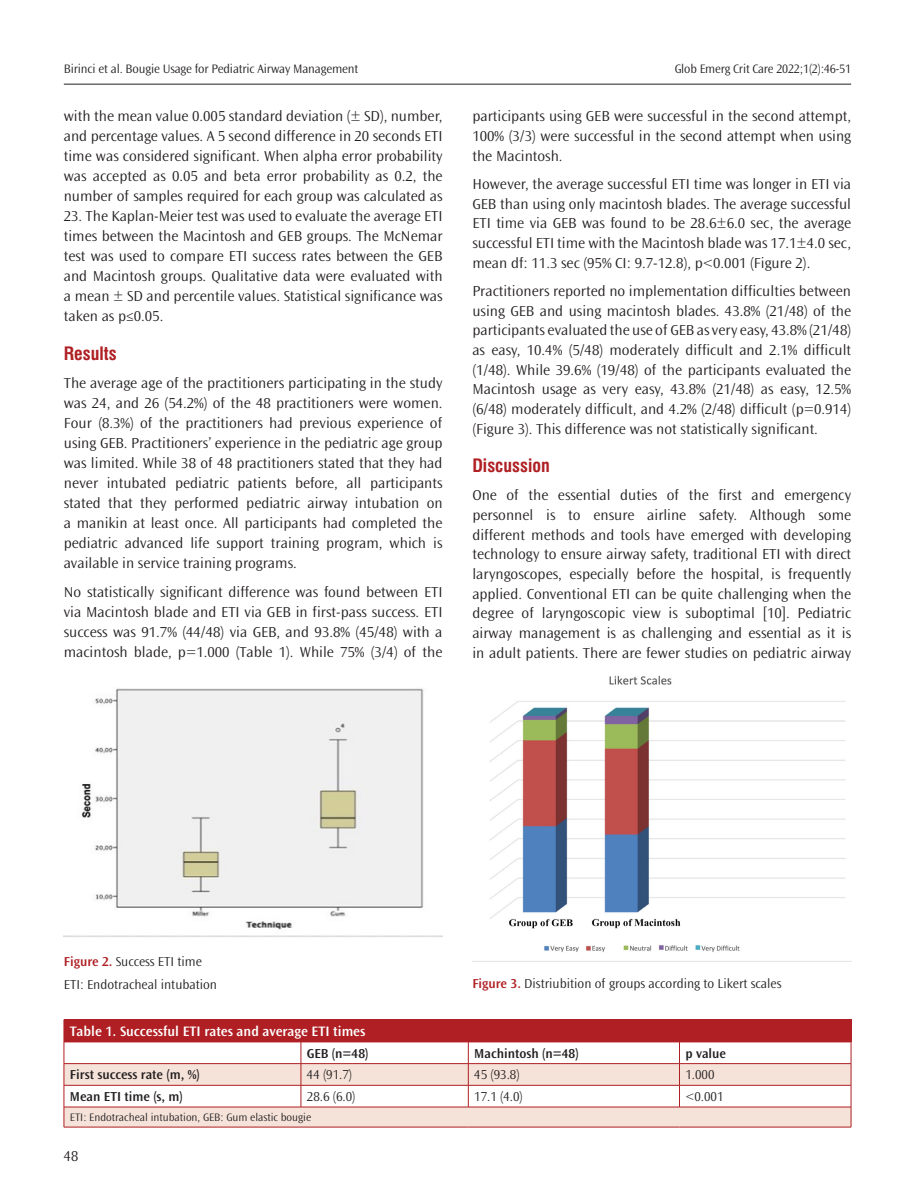
<style>
.page{position:relative;width:915px;height:1191px;background:#fff}
.page>*{position:absolute;margin:0;border:0;box-sizing:border-box;transform-origin:0 0}
.ARA_BASLIK{font:18px "Swiss Condensed Bold Tr";color:#af1f23}
.YAZI{font:300 15px/20px "Ocean Sans Std";color:#231f20;text-align:justify}
.TABLO-BASI{font:600 14.25px "Ocean Sans Std";color:#fff}
.RESİM-ALTI{font:300 13.5px "Ocean Sans Std";color:#231f20}
.TABLO-YAZI{font:300 13.5px "Ocean Sans Std";color:#231f20}
.TABLO-YAZI-2{font:600 13.5px "Ocean Sans Std";color:#231f20}
.TABLO-ARA{font:600 13.5px "Ocean Sans Std";color:#231f20}
.t1{font:300 12.75px "Ocean Sans Std";letter-spacing:-.01em;color:#231f20}
.TABLO-ALTI{font:300 11.25px "Ocean Sans Std";color:#231f20}
.s1{font-weight:600;color:#af1f23}
</style>
<div class="page">
<hr style="left:64px;top:84px;width:786px;height:1px;background:#231f20">
<img style="left:64px;top:688px;width:378px;height:249px">
<div style="left:64px;top:1019px;width:786px;height:23px;background:#af1f23"></div>
<svg style="left:65px;top:1064px;width:785px;height:62px;fill:#f5e3da"></svg>
<svg style="left:300px;top:1042px;width:1px;height:64px"></svg>
<svg style="left:468px;top:1042px;width:1px;height:64px"></svg>
<svg style="left:679px;top:1042px;width:1px;height:64px"></svg>
<hr style="left:64px;top:1085px;width:237px;height:1px;background:#af1f23">
<hr style="left:301px;top:1085px;width:167px;height:1px;background:#af1f23">
<hr style="left:468px;top:1085px;width:211px;height:1px;background:#af1f23">
<hr style="left:679px;top:1085px;width:171px;height:1px;background:#af1f23">
<hr style="left:64px;top:1063px;width:237px;height:1px;background:#af1f23">
<hr style="left:301px;top:1063px;width:167px;height:1px;background:#af1f23">
<hr style="left:468px;top:1063px;width:211px;height:1px;background:#af1f23">
<hr style="left:679px;top:1063px;width:171px;height:1px;background:#af1f23">
<hr style="left:64px;top:1106px;width:237px;height:1px;background:#af1f23">
<svg style="left:64px;top:1042px;width:1px;height:84px"></svg>
<hr style="left:301px;top:1106px;width:167px;height:1px;background:#af1f23">
<hr style="left:468px;top:1106px;width:211px;height:1px;background:#af1f23">
<hr style="left:679px;top:1106px;width:171px;height:1px;background:#af1f23">
<svg style="left:850px;top:1019px;width:1px;height:108px"></svg>
<hr style="left:64px;top:1126px;width:237px;height:1px;background:#af1f23">
<hr style="left:301px;top:1126px;width:167px;height:1px;background:#af1f23">
<hr style="left:468px;top:1126px;width:211px;height:1px;background:#af1f23">
<hr style="left:679px;top:1126px;width:171px;height:1px;background:#af1f23">
<img style="left:472px;top:675px;width:378px;height:287px">
<p class="t1" style="left:64px;top:61px;width:296px">Birinci et al. Bougie Usage for Pediatric Airway Management</p>
<p class="t1" style="left:674px;top:61px;width:178px">Glob Emerg Crit Care 2022;1(2):46-51</p>
<p class="YAZI" style="left:64px;top:107px;width:380px">with the mean value 0.005 standard deviation (± SD), number, and percentage values. A 5 second difference in 20 seconds ETI time was considered significant. When alpha error probability was accepted as 0.05 and beta error probability as 0.2, the number of samples required for each group was calculated as</p>
<p class="YAZI" style="left:64px;top:207px;width:380px">23. The Kaplan-Meier test was used to evaluate the average ETI times between the Macintosh and GEB groups. The McNemar test was used to compare ETI success rates between the GEB and Macintosh groups. Qualitative data were evaluated with a mean ± SD and percentile values. Statistical significance was taken as p≤0.05.</p>
<p class="ARA_BASLIK" style="left:64px;top:342px;width:54px">Results</p>
<p class="YAZI" style="left:64px;top:374px;width:380px">The average age of the practitioners participating in the study was 24, and 26 (54.2%) of the 48 practitioners were women.<br>Four (8.3%) of the practitioners had previous experience of using GEB. Practitioners’ experience in the pediatric age group was limited. While 38 of 48 practitioners stated that they had never intubated pediatric patients before, all participants stated that they performed pediatric airway intubation on a manikin at least once. All participants had completed the pediatric advanced life support training program, which is available in service training programs.</p>
<p class="YAZI" style="left:64px;top:582px;width:380px">No statistically significant difference was found between ETI via Macintosh blade and ETI via GEB in first-pass success. ETI success was 91.7% (44/48) via GEB, and 93.8% (45/48) with a macintosh blade, p=1.000 (Table 1). While 75% (3/4) of the</p>
<p class="YAZI" style="left:472px;top:107px;width:380px">participants using GEB were successful in the second attempt, 100% (3/3) were successful in the second attempt when using the Macintosh.</p>
<p class="YAZI" style="left:472px;top:174px;width:380px">However, the average successful ETI time was longer in ETI via GEB than using only macintosh blades. The average successful ETI time via GEB was found to be 28.6±6.0 sec, the average successful ETI time with the Macintosh blade was 17.1±4.0 sec, mean df: 11.3 sec (95% CI: 9.7-12.8), p&lt;0.001 (Figure 2).</p>
<p class="YAZI" style="left:472px;top:281px;width:380px">Practitioners reported no implementation difficulties between using GEB and using macintosh blades. 43.8% (21/48) of the participants evaluated the use of GEB as very easy, 43.8% (21/48) as easy, 10.4% (5/48) moderately difficult and 2.1% difficult (1/48). While 39.6% (19/48) of the participants evaluated the Macintosh usage as very easy, 43.8% (21/48) as easy, 12.5% (6/48) moderately difficult, and 4.2% (2/48) difficult (p=0.914) (Figure 3). This difference was not statistically significant.</p>
<p class="ARA_BASLIK" style="left:472px;top:455px;width:79px">Discussion</p>
<p class="YAZI" style="left:472px;top:486px;width:380px">One of the essential duties of the first and emergency personnel is to ensure airline safety. Although some different methods and tools have emerged with developing technology to ensure airway safety, traditional ETI with direct laryngoscopes, especially before the hospital, is frequently applied. Conventional ETI can be quite challenging when the degree of laryngoscopic view is suboptimal [10]. Pediatric airway management is as challenging and essential as it is in adult patients. There are fewer studies on pediatric airway</p>
<p class="RESİM-ALTI" style="left:64px;top:954px;width:139px"><span class="s1">Figure 2.</span> Success ETI time</p>
<p class="RESİM-ALTI" style="left:64px;top:977px;width:155px">ETI: Endotracheal intubation</p>
<p class="TABLO-BASI" style="left:70px;top:1023px;width:297px">Table 1. Successful ETI rates and average ETI times</p>
<p class="TABLO-ARA" style="left:307px;top:1045px;width:63px">GEB (n=48)</p>
<p class="TABLO-ARA" style="left:474px;top:1045px;width:106px">Machintosh (n=48)</p>
<p class="TABLO-ARA" style="left:685px;top:1045px;width:42px">p value</p>
<p class="TABLO-YAZI-2" style="left:70px;top:1067px;width:131px">First success rate (m, %)</p>
<p class="TABLO-YAZI" style="left:307px;top:1067px;width:47px">44 (91.7)</p>
<p class="TABLO-YAZI" style="left:474px;top:1067px;width:47px">45 (93.8)</p>
<p class="TABLO-YAZI" style="left:685px;top:1067px;width:31px">1.000</p>
<p class="TABLO-YAZI-2" style="left:70px;top:1089px;width:114px">Mean ETI time (s, m)</p>
<p class="TABLO-YAZI" style="left:307px;top:1089px;width:50px">28.6 (6.0)</p>
<p class="TABLO-YAZI" style="left:474px;top:1089px;width:50px">17.1 (4.0)</p>
<p class="TABLO-YAZI" style="left:685px;top:1089px;width:40px">&lt;0.001</p>
<p class="TABLO-ALTI" style="left:70px;top:1111px;width:243px">ETI: Endotracheal intubation, GEB: Gum elastic bougie</p>
<p class="RESİM-ALTI" style="left:472px;top:975px;width:310px"><span class="s1">Figure 3.</span> Distriubition of groups according to Likert scales</p>
<p class="YAZI" style="left:64px;top:1146px;width:16px">48</p>
</div>
